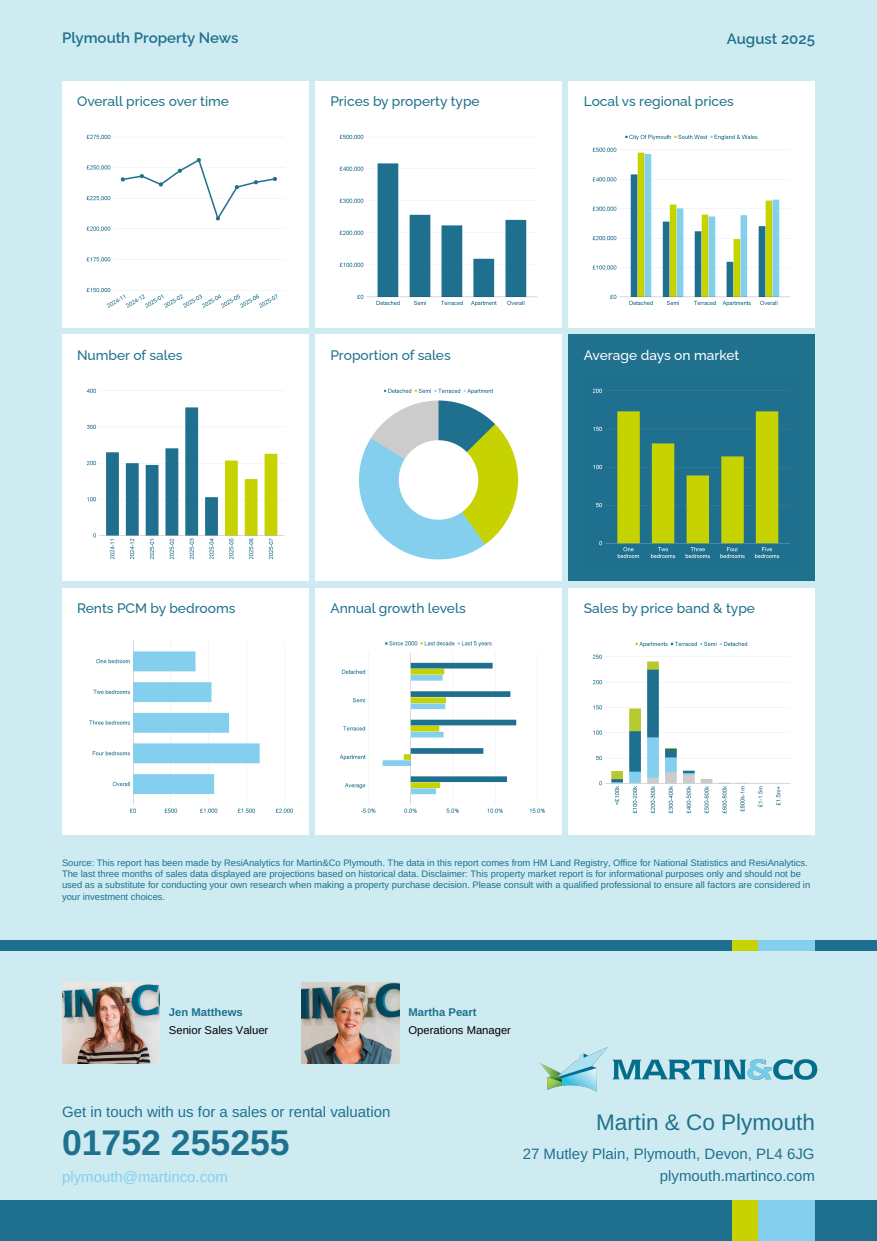
<style>
.page{position:relative;width:877px;height:1241px;background:#fff}
.page>*{position:absolute;margin:0;border:0;box-sizing:border-box;transform-origin:0 0}
.t1{font:35.62px "Arimo";color:#1f718d}
.t2{font:22.5px "Arimo";color:#1f718d}
.t3{font:15px "Arimo";color:#1f718d}
.t4{font:100 15px "Raleway";color:#1f718d}
.t5{font:15px "Arimo";color:#84cfed}
.t6{font:100 13.75px "Raleway";color:#1f718d}
.t7{font:100 13.75px "Raleway";color:#fff}
.t8{font:11.25px "Arimo";color:#000}
.t9{font:11.25px "Arimo";color:#1f718d}
.t10{font:9.38px/11.2px "Arimo";color:#1f718d}
</style>
<div class="page">
<div style="left:0;top:0;width:877px;height:1240px;background:#ceebf2"></div>
<div style="left:0;top:1199px;width:877px;height:41px;background:#1e6f8e"></div>
<div style="left:758px;top:1199px;width:57px;height:41px;background:#84cfed"></div>
<div style="left:732px;top:1199px;width:26px;height:41px;background:#c7d301"></div>
<img style="left:541px;top:1047px;width:277px;height:43px">
<img style="left:302px;top:982px;width:97px;height:81px">
<img style="left:62px;top:982px;width:97px;height:81px">
<div style="left:0;top:939px;width:877px;height:11px;background:#1e6f8e"></div>
<div style="left:758px;top:939px;width:57px;height:11px;background:#84cfed"></div>
<div style="left:732px;top:939px;width:26px;height:11px;background:#c7d301"></div>
<div style="left:569px;top:588px;width:246px;height:246px;background:#fff"></div>
<img style="left:592px;top:641px;width:199px;height:173px">
<div style="left:315px;top:588px;width:247px;height:246px;background:#fff"></div>
<img style="left:339px;top:641px;width:207px;height:172px">
<div style="left:62px;top:588px;width:246px;height:246px;background:#fff"></div>
<img style="left:89px;top:640px;width:204px;height:174px">
<div style="left:569px;top:334px;width:246px;height:247px;background:#1f718d"></div>
<img style="left:592px;top:388px;width:199px;height:171px">
<div style="left:315px;top:334px;width:247px;height:247px;background:#fff"></div>
<img style="left:359px;top:388px;width:160px;height:172px">
<div style="left:62px;top:334px;width:246px;height:247px;background:#fff"></div>
<img style="left:86px;top:388px;width:199px;height:172px">
<div style="left:569px;top:81px;width:246px;height:246px;background:#fff"></div>
<img style="left:592px;top:134px;width:199px;height:173px">
<div style="left:315px;top:81px;width:247px;height:246px;background:#fff"></div>
<img style="left:339px;top:134px;width:199px;height:173px">
<div style="left:62px;top:81px;width:246px;height:246px;background:#fff"></div>
<img style="left:86px;top:134px;width:192px;height:174px">
<p class="t4" style="left:62px;top:26px;width:178px">Plymouth Property News</p>
<p class="t4" style="left:727px;top:27px;width:90px">August 2025</p>
<p class="t6" style="left:77px;top:91px;width:153px">Overall prices over time</p>
<p class="t6" style="left:330px;top:91px;width:151px">Prices by property type</p>
<p class="t6" style="left:584px;top:91px;width:152px">Local vs regional prices</p>
<p class="t6" style="left:77px;top:344px;width:107px">Number of sales</p>
<p class="t6" style="left:330px;top:344px;width:122px">Proportion of sales</p>
<p class="t7" style="left:584px;top:344px;width:157px">Average days on market</p>
<p class="t6" style="left:77px;top:597px;width:160px">Rents PCM by bedrooms</p>
<p class="t6" style="left:330px;top:597px;width:137px">Annual growth levels</p>
<p class="t6" style="left:584px;top:597px;width:173px">Sales by price band &amp; type</p>
<p class="t10" style="left:62px;top:857px;width:750px">Source: This report has been made by ResiAnalytics for Martin&amp;Co Plymouth. The data in this report comes from HM Land Registry, Office for National Statistics and ResiAnalytics.<br>The last three months of sales data displayed are projections based on historical data. Disclaimer: This property market report is for informational purposes only and should not be used as a substitute for conducting your own research when making a property purchase decision. Please consult with a qualified professional to ensure all factors are considered in your investment choices.</p>
<p class="t9" style="left:169px;top:1003px;width:75px">Jen Matthews</p>
<p class="t8" style="left:169px;top:1021px;width:101px">Senior Sales Valuer</p>
<p class="t9" style="left:409px;top:1003px;width:70px">Martha Peart</p>
<p class="t8" style="left:409px;top:1021px;width:104px">Operations Manager</p>
<p class="t3" style="left:62px;top:1101px;width:330px">Get in touch with us for a sales or rental valuation</p>
<p class="t1" style="left:62px;top:1117px;width:229px">01752 255255</p>
<p class="t5" style="left:62px;top:1166px;width:168px">plymouth@martinco.com</p>
<p class="t2" style="left:596px;top:1106px;width:220px">Martin &amp; Co Plymouth</p>
<p class="t3" style="left:523px;top:1143px;width:293px">27 Mutley Plain, Plymouth, Devon, PL4 6JG</p>
<p class="t3" style="left:660px;top:1165px;width:157px">plymouth.martinco.com</p>
</div>
